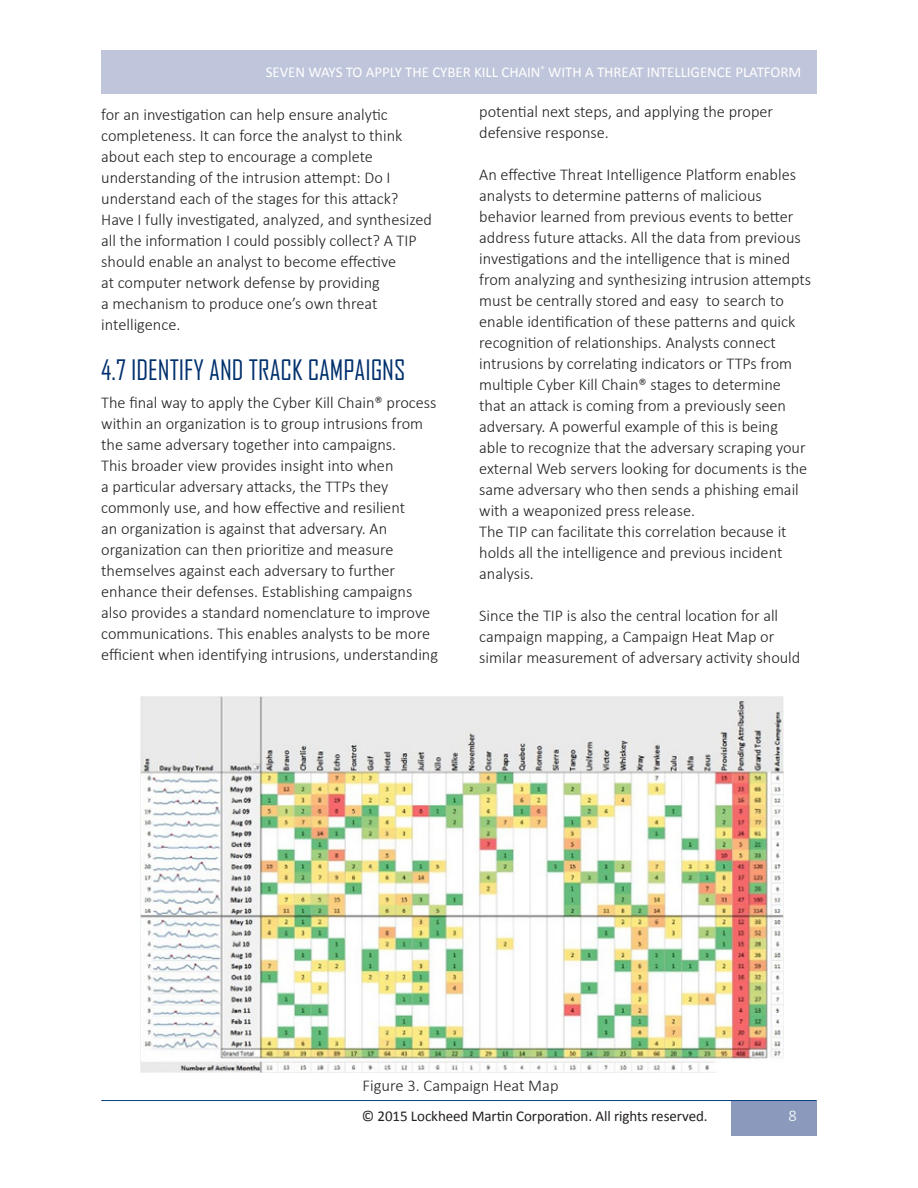
<style>
.page{position:relative;width:918px;height:1188px;background:#fff}
.page>*{position:absolute;margin:0;border:0;box-sizing:border-box;transform-origin:0 0}
.Para_header{font:27px "Agency FB";color:#00306d}
.body_text{font:300 16.5px/21px "Calibri";color:#231f20}
.t1{font:300 16.5px "Calibri";color:#fff}
.t2{font:15px "Calibri";letter-spacing:-.005em;color:#fff}
.t3{font:15px "Calibri";letter-spacing:-.005em;color:#231f20}
</style>
<div class="page">
<div style="left:101px;top:50px;width:716px;height:44px;background:#bfc5da"></div>
<div style="left:731px;top:1102px;width:86px;height:34px;background:#8b9abc"></div>
<hr style="left:101px;top:1100px;width:716px;height:1px;background:#00417e">
<img style="left:141px;top:696px;width:642px;height:376px">
<p class="t2" style="left:266px;top:62px;width:537px">SEVEN WAYS TO APPLY THE CYBER KILL CHAIN<sup>®</sup> WITH A THREAT INTELLIGENCE PLATFORM</p>
<p class="body_text" style="left:101px;top:104px;width:332px">for an investigation can help ensure analytic completeness. It can force the analyst to think about each step to encourage a complete understanding of the intrusion attempt: Do I understand each of the stages for this attack?<br>Have I fully investigated, analyzed, and synthesized all the information I could possibly collect? A TIP should enable an analyst to become effective<br>at computer network defense by providing<br>a mechanism to produce one’s own threat intelligence.</p>
<p class="Para_header" style="left:101px;top:353px;width:306px">4.7 IDENTIFY AND TRACK CAMPAIGNS</p>
<p class="body_text" style="left:101px;top:391px;width:338px">The final way to apply the Cyber Kill Chain® process within an organization is to group intrusions from the same adversary together into campaigns.<br>This broader view provides insight into when<br>a particular adversary attacks, the TTPs they commonly use, and how effective and resilient<br>an organization is against that adversary. An organization can then prioritize and measure themselves against each adversary to further enhance their defenses. Establishing campaigns also provides a standard nomenclature to improve communications. This enables analysts to be more efficient when identifying intrusions, understanding</p>
<p class="body_text" style="left:479px;top:101px;width:295px">potential next steps, and applying the proper defensive response.</p>
<p class="body_text" style="left:479px;top:164px;width:334px">An effective Threat Intelligence Platform enables analysts to determine patterns of malicious behavior learned from previous events to better address future attacks. All the data from previous investigations and the intelligence that is mined from analyzing and synthesizing intrusion attempts must be centrally stored and easy to search to enable identification of these patterns and quick recognition of relationships. Analysts connect intrusions by correlating indicators or TTPs from multiple Cyber Kill Chain® stages to determine that an attack is coming from a previously seen adversary. A powerful example of this is being<br>able to recognize that the adversary scraping your external Web servers looking for documents is the same adversary who then sends a phishing email with a weaponized press release.</p>
<p class="body_text" style="left:479px;top:521px;width:309px">The TIP can facilitate this correlation because it holds all the intelligence and previous incident analysis.</p>
<p class="body_text" style="left:479px;top:605px;width:323px">Since the TIP is also the central location for all campaign mapping, a Campaign Heat Map or similar measurement of adversary activity should</p>
<p class="body_text" style="left:363px;top:1075px;width:198px">Figure 3. Campaign Heat Map</p>
<p class="t3" style="left:362px;top:1107px;width:347px">© 2015 Lockheed Martin Corporation. All rights reserved.</p>
<p class="t1" style="left:788px;top:1106px;width:10px">8</p>
</div>
